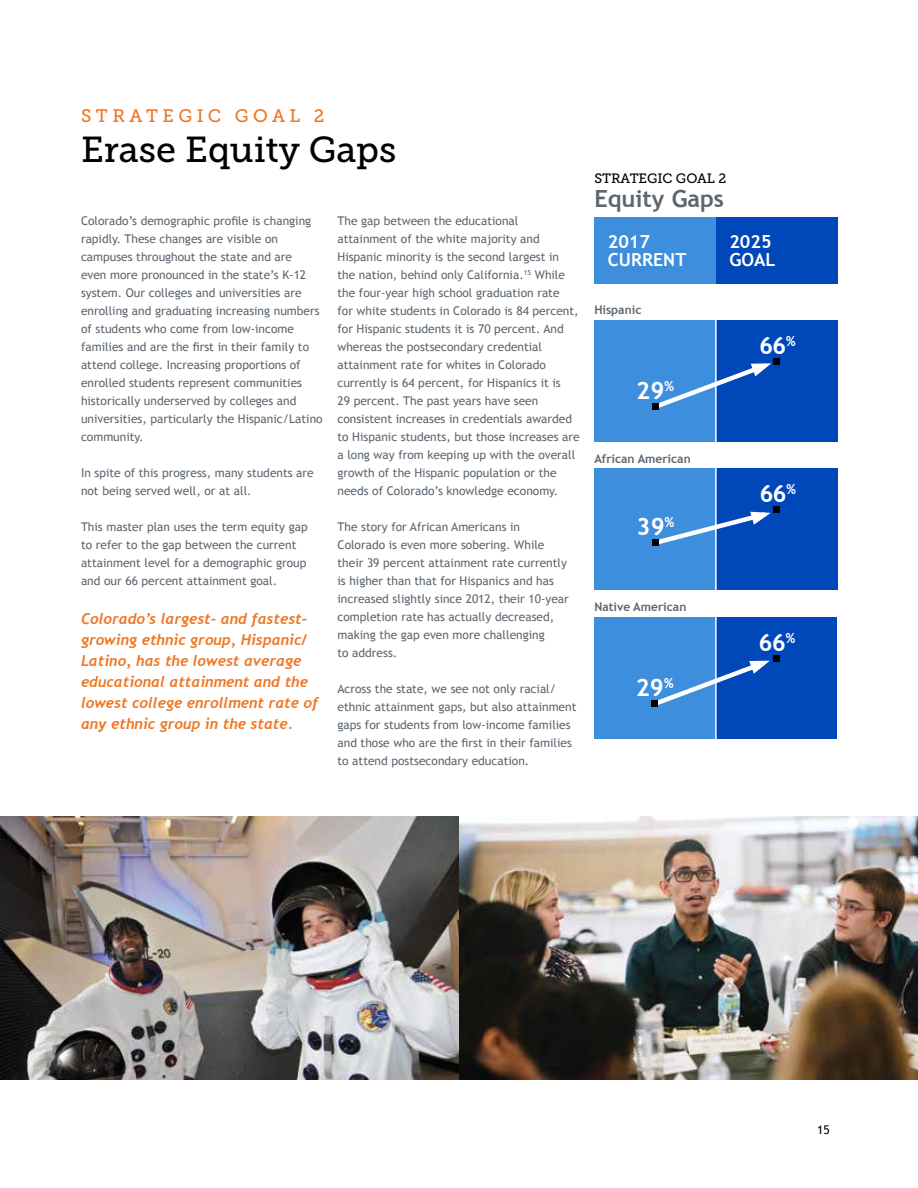
<style>
.page{position:relative;width:918px;height:1188px;background:#fff}
.page>*{position:absolute;margin:0;border:0;box-sizing:border-box;transform-origin:0 0}
.t1{font:36px "Museo Slab 500";color:#000}
.t2{font:700 24px "Trebuchet MS";letter-spacing:-.02em;color:#fff}
.t3{font:700 23.7px "Trebuchet MS";color:#5c6670}
.t4{font:700 18px/18px "Trebuchet MS";color:#fff}
.t5{font:18px "Museo Slab 500";letter-spacing:.25em;color:#ef7622}
.t6{font:italic 700 15px/21px "Trebuchet";color:#ef7622}
.t7{font:13.5px "Museo Slab 500";color:#000}
.t8{font:12px/18px "Trebuchet MS";color:#5c6670}
.t9{font:700 12px "Trebuchet MS";color:#5c6670}
.t10{font:12px "Trebuchet MS";color:#000}
</style>
<div class="page">
<div style="left:594px;top:617px;width:122px;height:122px;background:#3e8ede"></div>
<div style="left:716px;top:617px;width:121px;height:122px;background:#0047ba"></div>
<div style="left:773px;top:655px;width:7px;height:7px;background:#000"></div>
<img style="left:0;top:816px;width:918px;height:264px">
<div style="left:594px;top:217px;width:122px;height:66px;background:#3e8ede"></div>
<div style="left:716px;top:217px;width:121px;height:66px;background:#0047ba"></div>
<div style="left:594px;top:320px;width:122px;height:122px;background:#3e8ede"></div>
<div style="left:716px;top:320px;width:121px;height:122px;background:#0047ba"></div>
<div style="left:773px;top:358px;width:7px;height:7px;background:#000"></div>
<svg style="left:658px;top:363px;width:113px;height:47px"></svg>
<div style="left:652px;top:403px;width:6px;height:7px;background:#000"></div>
<div style="left:595px;top:469px;width:121px;height:121px;background:#3e8ede"></div>
<div style="left:716px;top:469px;width:122px;height:121px;background:#0047ba"></div>
<div style="left:774px;top:506px;width:6px;height:7px;background:#000"></div>
<hr style="left:715px;top:313px;width:2px;height:432px;background:#fff">
<svg style="left:652px;top:509px;width:119px;height:39px"></svg>
<svg style="left:651px;top:657px;width:119px;height:53px"></svg>
<h3 class="t5" style="left:81px;top:105px;width:245px">STRATEGIC GOAL 2</h3>
<h1 class="t1" style="left:81px;top:130px;width:317px">Erase Equity Gaps</h1>
<p class="t8" style="left:81px;top:212px;width:243px">Colorado’s demographic profile is changing rapidly. These changes are visible on campuses throughout the state and are<br>even more pronounced in the state’s K-12 system. Our colleges and universities are enrolling and graduating increasing numbers of students who come from low-income families and are the first in their family to attend college. Increasing proportions of enrolled students represent communities historically underserved by colleges and universities, particularly the Hispanic/Latino community.</p>
<p class="t8" style="left:81px;top:464px;width:234px">In spite of this progress, many students are not being served well, or at all.</p>
<p class="t8" style="left:81px;top:518px;width:228px">This master plan uses the term equity gap to refer to the gap between the current attainment level for a demographic group and our 66 percent attainment goal.</p>
<p class="t6" style="left:81px;top:608px;width:239px">Colorado’s largest- and fastest&shy;growing ethnic group, Hispanic/<br>Latino, has the lowest average educational attainment and the lowest college enrollment rate of any ethnic group in the state.</p>
<p class="t8" style="left:337px;top:212px;width:244px">The gap between the educational attainment of the white majority and Hispanic minority is the second largest in the nation, behind only California.<sup>15</sup> While the four-year high school graduation rate<br>for white students in Colorado is 84 percent, for Hispanic students it is 70 percent. And whereas the postsecondary credential attainment rate for whites in Colorado currently is 64 percent, for Hispanics it is<br>29 percent. The past years have seen consistent increases in credentials awarded to Hispanic students, but those increases are a long way from keeping up with the overall growth of the Hispanic population or the needs of Colorado’s knowledge economy.</p>
<p class="t8" style="left:337px;top:518px;width:233px">The story for African Americans in Colorado is even more sobering. While their 39 percent attainment rate currently is higher than that for Hispanics and has increased slightly since 2012, their 10-year completion rate has actually decreased, making the gap even more challenging<br>to address.</p>
<p class="t8" style="left:337px;top:680px;width:240px">Across the state, we see not only racial/ ethnic attainment gaps, but also attainment gaps for students from low-income families and those who are the first in their families to attend postsecondary education.</p>
<p class="t7" style="left:594px;top:171px;width:134px">STRATEGIC GOAL 2</p>
<h3 class="t3" style="left:594px;top:184px;width:131px">Equity Gaps</h3>
<h3 class="t4" style="left:608px;top:232px;width:80px">2017<br>CURRENT</h3>
<h3 class="t4" style="left:729px;top:232px;width:48px">2025<br>GOAL</h3>
<p class="t9" style="left:594px;top:303px;width:49px">Hispanic</p>
<h2 class="t2" style="left:636px;top:375px;width:39px">29<sup>%</sup></h2>
<p class="t9" style="left:594px;top:451px;width:98px">African American</p>
<h2 class="t2" style="left:637px;top:512px;width:39px">39<sup>%</sup></h2>
<p class="t9" style="left:594px;top:600px;width:94px">Native American</p>
<h2 class="t2" style="left:636px;top:672px;width:39px">29<sup>%</sup></h2>
<h2 class="t2" style="left:759px;top:330px;width:38px">66<sup>%</sup></h2>
<h2 class="t2" style="left:759px;top:479px;width:38px">66<sup>%</sup></h2>
<h2 class="t2" style="left:759px;top:627px;width:38px">66<sup>%</sup></h2>
<p class="t10" style="left:817px;top:1123px;width:14px">15</p>
</div>
